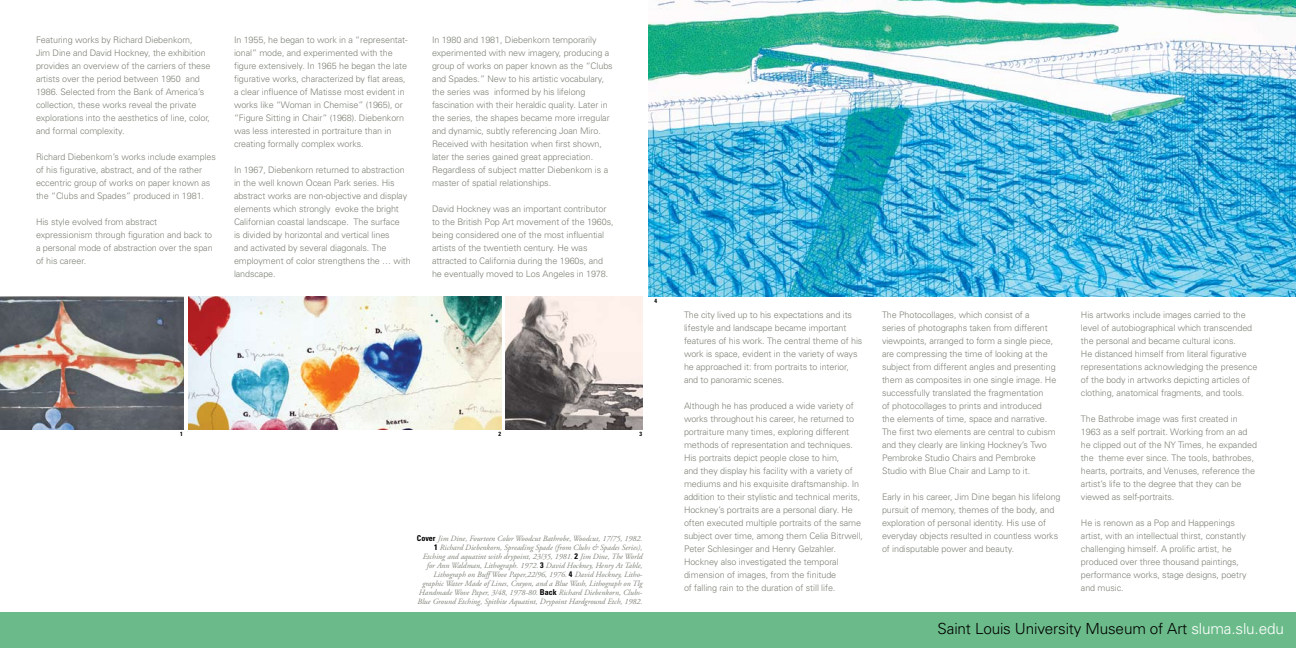
<style>
.page{position:relative;width:1296px;height:648px;background:#fff}
.page>*{position:absolute;margin:0;border:0;box-sizing:border-box;transform-origin:0 0}
.t1{font:300 15.3px "Univers";letter-spacing:-.01em;color:#010101}
.t2{font:300 9px/13px "Univers";letter-spacing:-.01em;color:#7e8477}
.t3{font:italic 8px/9px "Adobe Garamond";color:#7e8477;text-align:right}
.t4{font:700 condensed 6px "Univers";color:#000}
.s1{font-family:"Univers";font-weight:700;font-style:normal;font-stretch:condensed;color:#000}
.s2{color:#fff}
</style>
<div class="page">
<div style="left:0;top:612px;width:1296px;height:36px;background:#6bbb8a"></div>
<img style="left:648px;top:0;width:648px;height:296px">
<img style="left:188px;top:296px;width:313px;height:133px">
<img style="left:0;top:296px;width:183px;height:133px">
<img style="left:506px;top:296px;width:136px;height:133px">
<p class="t2" style="left:36px;top:33px;width:176px">Featuring works by Richard Diebenkorn,<br>Jim Dine and David Hockney, the exhibition provides an overview of the carriers of these artists over the period between 1950 and 1986. Selected from the Bank of America’s collection, these works reveal the private explorations into the aesthetics of line, color, and formal complexity.</p>
<p class="t2" style="left:36px;top:150px;width:181px">Richard Diebenkorn’s works include examples of his figurative, abstract, and of the rather eccentric group of works on paper known as the “Clubs and Spades” produced in 1981.</p>
<p class="t2" style="left:36px;top:215px;width:178px">His style evolved from abstract expressionism through figuration and back to a personal mode of abstraction over the span of his career.</p>
<p class="t2" style="left:234px;top:33px;width:175px">In 1955, he began to work in a “representat&shy;ional” mode, and experimented with the figure extensively. In 1965 he began the late figurative works, characterized by flat areas, a clear influence of Matisse most evident in works like “Woman in Chemise” (1965), or “Figure Sitting in Chair” (1968). Diebenkorn was less interested in portraiture than in creating formally complex works.</p>
<p class="t2" style="left:234px;top:163px;width:178px">In 1967, Diebenkorn returned to abstraction in the well known Ocean Park series. His abstract works are non-objective and display elements which strongly evoke the bright Californian coastal landscape. The surface<br>is divided by horizontal and vertical lines<br>and activated by several diagonals. The employment of color strengthens the … with landscape.</p>
<p class="t2" style="left:432px;top:33px;width:182px">In 1980 and 1981, Diebenkorn temporarily experimented with new imagery, producing a group of works on paper known as the “Clubs and Spades.” New to his artistic vocabulary, the series was informed by his lifelong fascination with their heraldic quality. Later in the series, the shapes became more irregular and dynamic, subtly referencing Joan Miro.<br>Received with hesitation when first shown, later the series gained great appreciation.<br>Regardless of subject matter Diebenkorn is a master of spatial relationships.</p>
<p class="t2" style="left:432px;top:202px;width:183px">David Hockney was an important contributor to the British Pop Art movement of the 1960s, being considered one of the most influential artists of the twentieth century. He was attracted to California during the 1960s, and he eventually moved to Los Angeles in 1978.</p>
<p class="t4" style="left:655px;top:297px;width:4px">4</p>
<p class="t4" style="left:180px;top:430px;width:4px">1</p>
<p class="t4" style="left:498px;top:430px;width:4px">2</p>
<p class="t4" style="left:640px;top:430px;width:4px">3</p>
<p class="t3" style="left:417px;top:534px;width:227px"><span class="s1">Cover</span> Jim Dine, Fourteen Color Woodcut Bathrobe, Woodcut, 17/75, 1982.<br><span class="s1">1</span> Richard Diebenkorn, Spreading Spade (from Clubs &amp; Spades Series), Etching and aquatint with drypoint, 23/35, 1981. <span class="s1">2</span> Jim Dine, The World for Ann Waldman, Lithograph. 1972. <span class="s1">3</span> David Hockney, Henry At Table, Lithograph on Buff Wove Paper,22/96, 1976. <span class="s1">4</span> David Hockney, Litho&shy;graphic Water Made of Lines, Crayon, and a Blue Wash, Lithograph on Tlg Handmade Wove Paper, 3/48, 1978-80. <span class="s1">Back</span> Richard Diebenkorn, Clubs-Blue Ground Etching, Spitbite Aquatint, Drypoint Hardground Etch, 1982.</p>
<p class="t2" style="left:684px;top:308px;width:180px">The city lived up to his expectations and its lifestyle and landscape became important features of his work. The central theme of his work is space, evident in the variety of ways he approached it: from portraits to interior, and to panoramic scenes.</p>
<p class="t2" style="left:684px;top:399px;width:181px">Although he has produced a wide variety of works throughout his career, he returned to portraiture many times, exploring different methods of representation and techniques.<br>His portraits depict people close to him,<br>and they display his facility with a variety of mediums and his exquisite draftsmanship. In addition to their stylistic and technical merits, Hockney’s portraits are a personal diary. He often executed multiple portraits of the same subject over time, among them Celia Bitrwell, Peter Schlesinger and Henry Gelzahler.<br>Hockney also investigated the temporal dimension of images, from the finitude<br>of falling rain to the duration of still life.</p>
<p class="t2" style="left:882px;top:308px;width:176px">The Photocollages, which consist of a<br>series of photographs taken from different viewpoints, arranged to form a single piece, are compressing the time of looking at the subject from different angles and presenting them as composites in one single image. He successfully translated the fragmentation<br>of photocollages to prints and introduced the elements of time, space and narrative.<br>The first two elements are central to cubism and they clearly are linking Hockney’s Two Pembroke Studio Chairs and Pembroke Studio with Blue Chair and Lamp to it.</p>
<p class="t2" style="left:882px;top:490px;width:180px">Early in his career, Jim Dine began his lifelong pursuit of memory, themes of the body, and exploration of personal identity. His use of everyday objects resulted in countless works of indisputable power and beauty.</p>
<p class="t2" style="left:1081px;top:308px;width:178px">His artworks include images carried to the level of autobiographical which transcended the personal and became cultural icons.<br>He distanced himself from literal figurative representations acknowledging the presence of the body in artworks depicting articles of clothing, anatomical fragments, and tools.</p>
<p class="t2" style="left:1081px;top:412px;width:178px">The Bathrobe image was first created in 1963 as a self portrait. Working from an ad he clipped out of the NY Times, he expanded the theme ever since. The tools, bathrobes, hearts, portraits, and Venuses, reference the artist’s life to the degree that they can be viewed as self-portraits.</p>
<p class="t2" style="left:1081px;top:516px;width:167px">He is renown as a Pop and Happenings artist, with an intellectual thirst, constantly challenging himself. A prolific artist, he produced over three thousand paintings, performance works, stage designs, poetry and music.</p>
<h1 class="t1" style="left:938px;top:620px;width:348px">Saint Louis University Museum of Art <span class="s2">sluma.slu.edu</span></h1>
</div>
